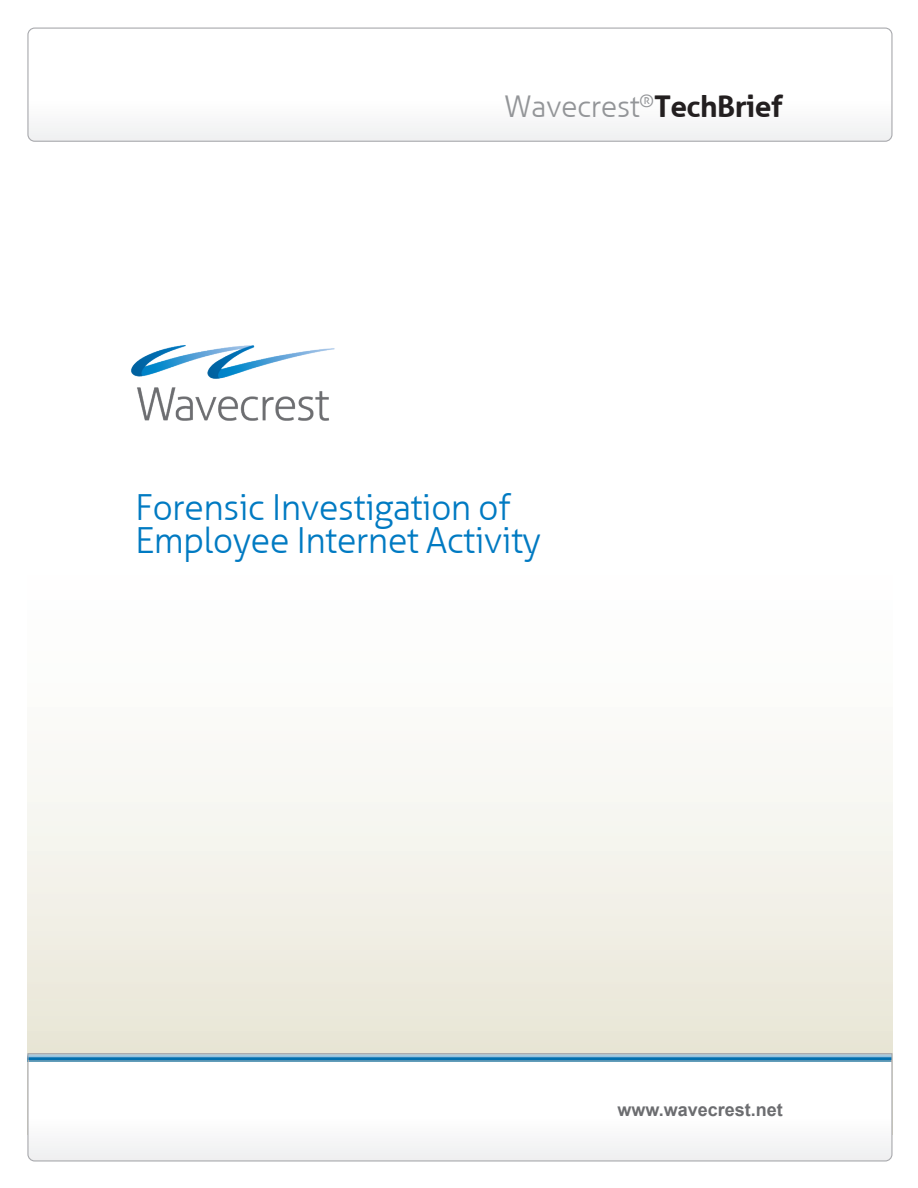
<style>
.page{position:relative;width:918px;height:1188px;background:#fff}
.page>*{position:absolute;margin:0;border:0;box-sizing:border-box;transform-origin:0 0}
.Headline{font:300 36px/33px "WC Aller";letter-spacing:-.02em;color:#007ac2}
.t1{font:300 30px "WC Aller";letter-spacing:-.02em;color:#939598}
.t2{font:700 18px "Arial";color:#6c6d70}
.s1{font-weight:700;color:#231f20}
</style>
<div class="page">
<div style="left:27px;top:143px;width:866px;height:991px;background:linear-gradient(to bottom,#fff,#eeece0)"></div>
<div style="left:29px;top:126px;width:862px;height:14px;background:#f2f3f4"></div>
<div style="left:27px;top:28px;width:866px;height:114px;border:1px solid #a8a9ad;border-radius:7px"></div>
<svg style="left:27px;top:1053px;width:866px;height:109px"></svg>
<hr style="left:28px;top:1053px;width:864px;height:1px;background:#a8a9ad">
<img style="left:122px;top:335px;width:218px;height:108px">
<p class="t1" style="left:504px;top:89px;width:280px">Wavecrest<sup>®</sup><span class="s1">TechBrief</span></p>
<p class="Headline" style="left:135px;top:492px;width:408px">Forensic Investigation of<br>Employee Internet Activity</p>
<p class="t2" style="left:618px;top:1097px;width:167px">www.wavecrest.net</p>
</div>
